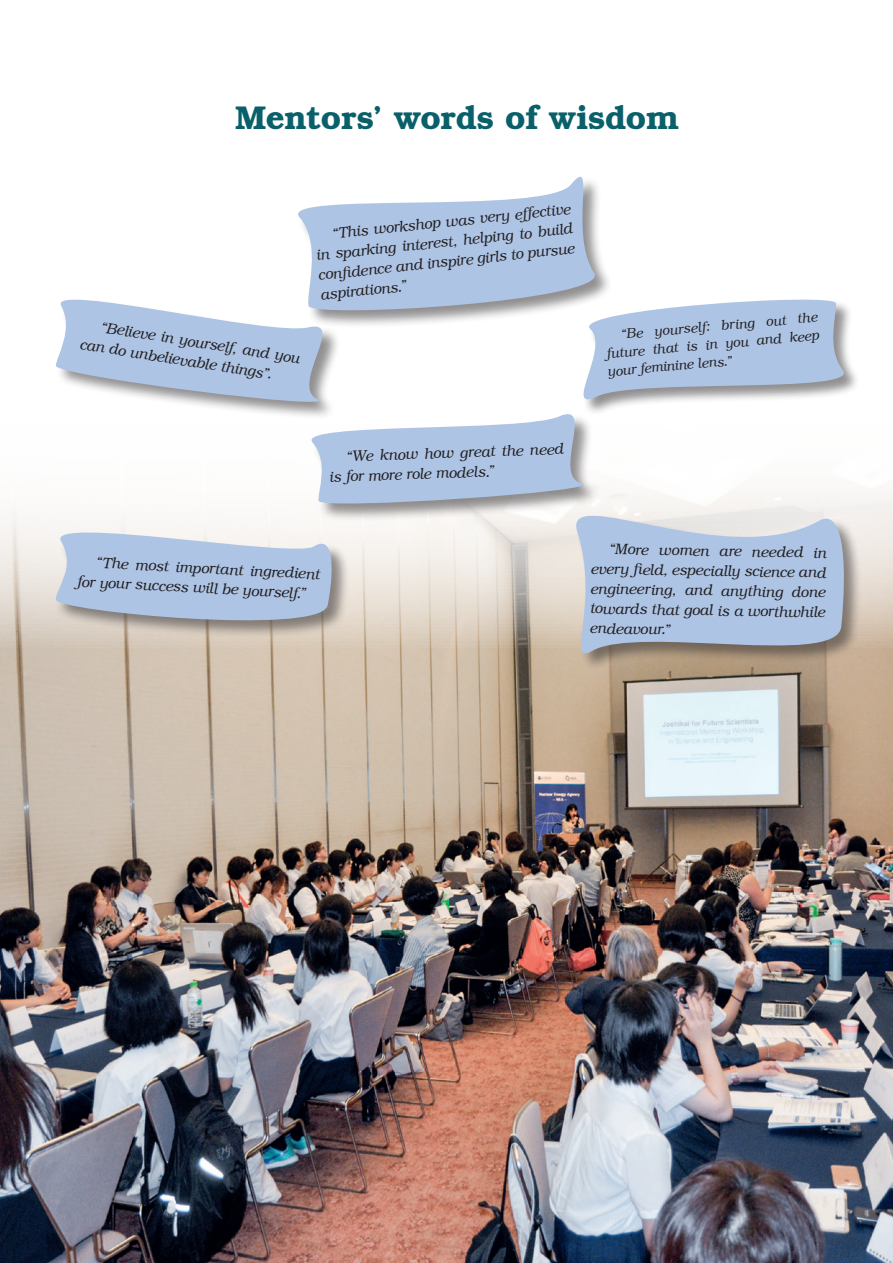
<style>
.page{position:relative;width:893px;height:1263px;background:#fff}
.page>*{position:absolute;margin:0;border:0;box-sizing:border-box;transform-origin:0 0}
.Titre_dans_texte{font:600 33px "Bookman Std";letter-spacing:-.01em;color:#0a606a}
.Texte_courant{font:italic 300 15.3px/19.8px "Bookman Std";color:#231f20;scale:.95 1}
.Texte_courant-2{font:italic 300 13.95px/18px "Bookman Std";color:#231f20;text-align:justify;scale:.95 1}
</style>
<div class="page">
<img style="left:0;top:494px;width:893px;height:769px">
<svg style="left:298px;top:176px;width:310px;height:106px;fill:#adc4e5"></svg>
<div style="left:575px;top:515px;width:287px;height:157px;background:#231f20;opacity:.5"></div>
<svg style="left:561px;top:636px;width:286px;height:32px;background:#a49a91"></svg>
<div style="left:54px;top:531px;width:296px;height:108px;background:#dacdbf"></div>
<svg style="left:45px;top:282px;width:815px;height:354px"></svg>
<p class="Titre_dans_texte" style="left:235px;top:98px;width:445px">Mentors’ words of wisdom</p>
<p class="Texte_courant" style="left:84px;top:315px;width:232px;text-indent:17px;rotate:9deg">“Believe in yourself, and you can do unbelievable things”.</p>
<p class="Texte_courant" style="left:313px;top:226px;width:273px;text-align:justify;text-indent:17px;rotate:-6deg">“This workshop was very effective in sparking interest, helping to build confi dence and inspire girls to pursue aspirations.”</p>
<p class="Texte_courant-2" style="left:604px;top:327px;width:227px;text-indent:16px;rotate:-5deg">“Be yourself: bring out the future that is in you and keep your feminine lens.”</p>
<p class="Texte_courant" style="left:328px;top:447px;width:249px;text-indent:17px;rotate:-2deg">“We know how great the need is for more role models.”</p>
<p class="Texte_courant" style="left:78px;top:552px;width:256px;text-indent:17px;rotate:3deg">“The most important ingredient for your success will be yourself.”</p>
<p class="Texte_courant" style="left:591px;top:539px;width:249px;text-align:justify;text-indent:17px;rotate:1deg">“More women are needed in every fi eld, especially science and engineering, and anything done towards that goal is a worthwhile endeavour.”</p>
</div>
